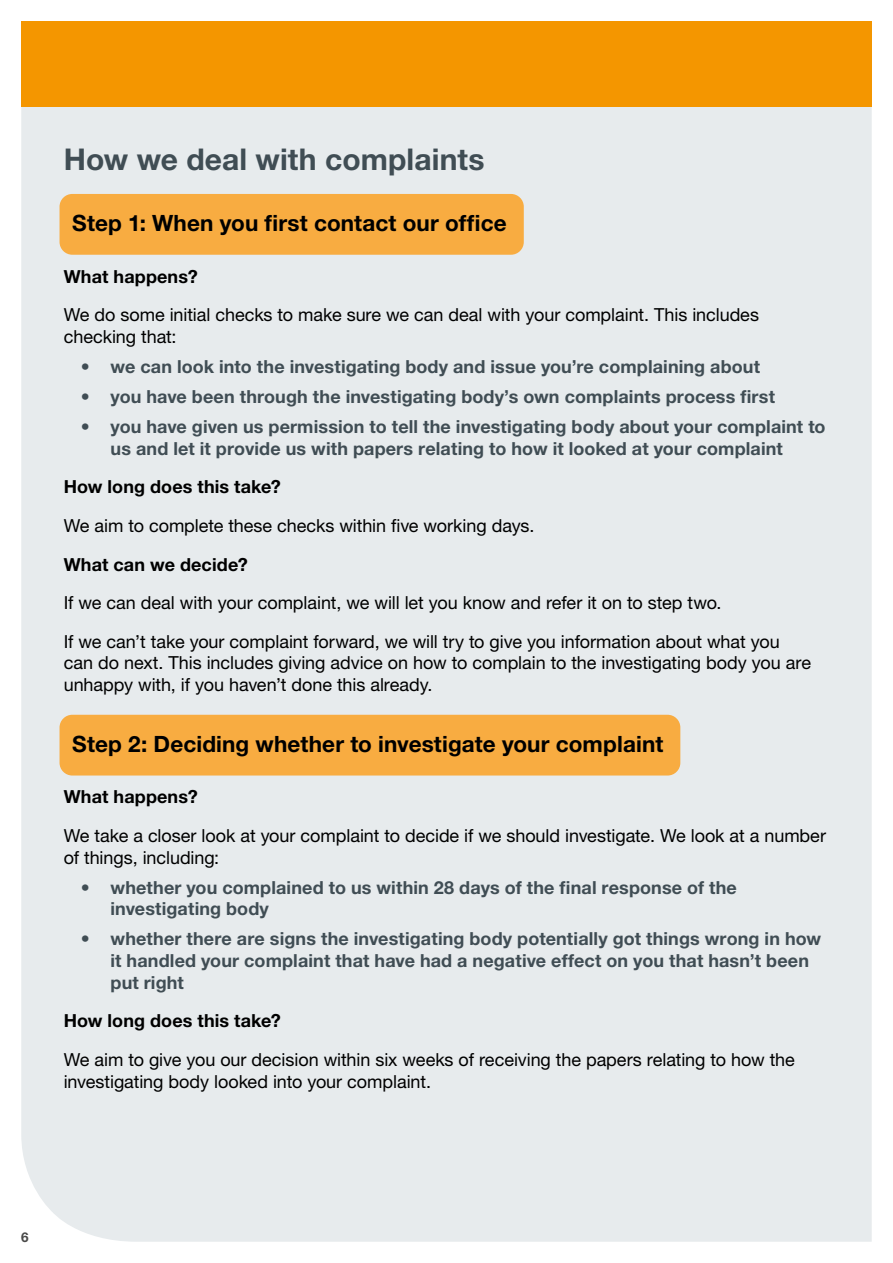
<style>
.page{position:relative;width:893px;height:1263px;background:#fff}
.page>*{position:absolute;margin:0;border:0;box-sizing:border-box;transform-origin:0 0}
.t1{font:700 30px "Helvetica Neue LT Pro";letter-spacing:.005em;color:#404d54}
.Shaded-sub-head{font:700 22.5px "Helvetica Neue LT Pro";letter-spacing:.005em;color:#000}
.body_copy{font:18px/21.6px "Helvetica Neue LT Pro";letter-spacing:-.005em;color:#000}
.t2{font:700 18px/21.6px "Helvetica Neue LT Pro";letter-spacing:.005em;color:#404d54}
.body_copy-2{font:700 18px "Helvetica Neue LT Pro";letter-spacing:.005em;color:#000}
.t3{font:700 13.5px "Helvetica Neue LT Pro";color:#4a4a49}
</style>
<div class="page">
<div style="left:21px;top:106px;width:851px;height:1136px;background:#e7ebed"></div>
<div style="left:21px;top:21px;width:851px;height:85px;background:#f49600"></div>
<div style="left:60px;top:194px;width:464px;height:61px;background:#f8ac41;border-radius:13px"></div>
<div style="left:60px;top:715px;width:620px;height:60px;background:#f8ac41;border-radius:13px"></div>
<h1 class="t1" style="left:64px;top:141px;width:422px">How we deal with complaints</h1>
<h2 class="Shaded-sub-head" style="left:72px;top:209px;width:436px">Step 1: When you first contact our office</h2>
<p class="body_copy-2" style="left:64px;top:265px;width:135px">What happens?</p>
<p class="body_copy" style="left:64px;top:304px;width:697px">We do some initial checks to make sure we can deal with your complaint. This includes checking that:</p>
<p class="t2" style="left:81px;top:355px;width:681px">• we can look into the investigating body and issue you’re complaining about</p>
<p class="t2" style="left:81px;top:385px;width:696px">• you have been through the investigating body’s own complaints process first</p>
<p class="t2" style="left:111px;top:416px;width:717px;text-indent:-30px">• you have given us permission to tell the investigating body about your complaint to us and let it provide us with papers relating to how it looked at your complaint</p>
<p class="body_copy-2" style="left:64px;top:476px;width:219px">How long does this take?</p>
<p class="body_copy" style="left:64px;top:515px;width:472px">We aim to complete these checks within five working days.</p>
<p class="body_copy-2" style="left:64px;top:553px;width:185px">What can we decide?</p>
<p class="body_copy" style="left:64px;top:592px;width:659px">If we can deal with your complaint, we will let you know and refer it on to step two.</p>
<p class="body_copy" style="left:64px;top:630px;width:749px">If we can’t take your complaint forward, we will try to give you information about what you can do next. This includes giving advice on how to complain to the investigating body you are unhappy with, if you haven’t done this already.</p>
<h2 class="Shaded-sub-head" style="left:72px;top:730px;width:593px">Step 2: Deciding whether to investigate your complaint</h2>
<p class="body_copy-2" style="left:64px;top:786px;width:135px">What happens?</p>
<p class="body_copy" style="left:64px;top:825px;width:764px">We take a closer look at your complaint to decide if we should investigate. We look at a number of things, including:</p>
<p class="t2" style="left:111px;top:876px;width:628px;text-indent:-30px">• whether you complained to us within 28 days of the final response of the investigating body</p>
<p class="t2" style="left:111px;top:928px;width:712px;text-indent:-30px">• whether there are signs the investigating body potentially got things wrong in how it handled your complaint that have had a negative effect on you that hasn’t been put right</p>
<p class="body_copy-2" style="left:64px;top:1010px;width:219px">How long does this take?</p>
<p class="body_copy" style="left:64px;top:1048px;width:733px">We aim to give you our decision within six weeks of receiving the papers relating to how the investigating body looked into your complaint.</p>
<p class="t3" style="left:21px;top:1228px;width:9px">6</p>
</div>
